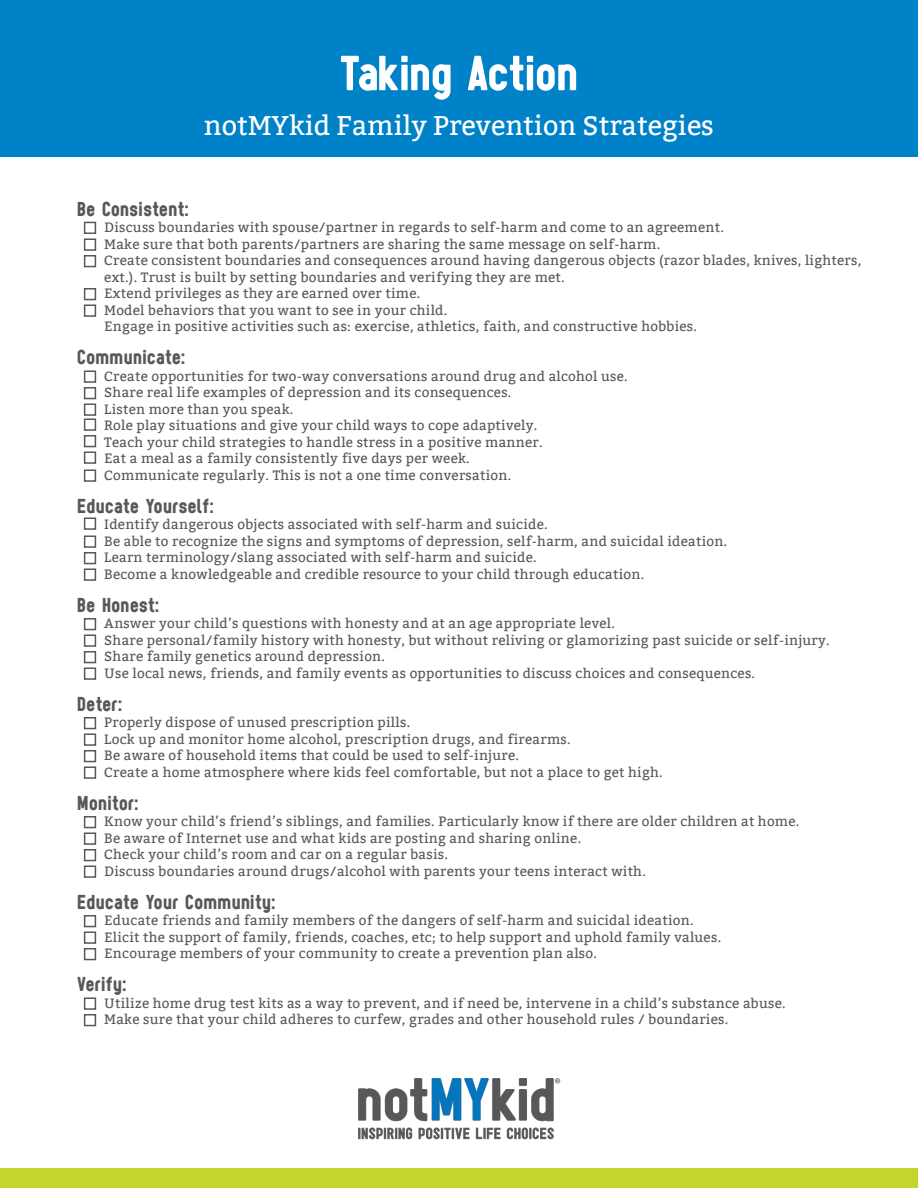
<style>
.page{position:relative;width:918px;height:1188px;background:#fff}
.page>*{position:absolute;margin:0;border:0;box-sizing:border-box;transform-origin:0 0}
.t1{font:51px "Sugo";color:#fff}
.t2{font:27px "Bitter";color:#fff}
.t3{font:21px "Sugo";letter-spacing:.02em;color:#57585a}
.t4{font:13.5px/16.5px "Bitter";letter-spacing:.02em;color:#57585a}
</style>
<div class="page">
<div style="left:0;top:1168px;width:918px;height:20px;background:#c4d62e"></div>
<img style="left:358px;top:1078px;width:203px;height:62px">
<div style="left:0;top:0;width:918px;height:156px;background:#0082c9"></div>
<div style="left:84px;top:222px;width:12px;height:12px;border:2px solid #57585a"></div>
<div style="left:84px;top:238px;width:12px;height:13px;border:2px solid #57585a"></div>
<div style="left:84px;top:255px;width:12px;height:12px;border:2px solid #57585a"></div>
<div style="left:84px;top:288px;width:12px;height:12px;border:2px solid #57585a"></div>
<div style="left:84px;top:304px;width:12px;height:13px;border:2px solid #57585a"></div>
<div style="left:84px;top:370px;width:12px;height:13px;border:2px solid #57585a"></div>
<div style="left:84px;top:387px;width:12px;height:12px;border:2px solid #57585a"></div>
<div style="left:84px;top:404px;width:12px;height:12px;border:2px solid #57585a"></div>
<div style="left:84px;top:418px;width:12px;height:13px;border:2px solid #57585a"></div>
<div style="left:84px;top:435px;width:12px;height:12px;border:2px solid #57585a"></div>
<div style="left:84px;top:452px;width:12px;height:12px;border:2px solid #57585a"></div>
<div style="left:84px;top:470px;width:12px;height:12px;border:2px solid #57585a"></div>
<div style="left:84px;top:518px;width:12px;height:12px;border:2px solid #57585a"></div>
<div style="left:84px;top:536px;width:12px;height:12px;border:2px solid #57585a"></div>
<div style="left:84px;top:552px;width:12px;height:12px;border:2px solid #57585a"></div>
<div style="left:84px;top:568px;width:12px;height:13px;border:2px solid #57585a"></div>
<div style="left:84px;top:618px;width:12px;height:12px;border:2px solid #57585a"></div>
<div style="left:84px;top:634px;width:12px;height:13px;border:2px solid #57585a"></div>
<div style="left:84px;top:651px;width:12px;height:12px;border:2px solid #57585a"></div>
<div style="left:84px;top:668px;width:12px;height:12px;border:2px solid #57585a"></div>
<div style="left:84px;top:717px;width:12px;height:12px;border:2px solid #57585a"></div>
<div style="left:84px;top:734px;width:12px;height:12px;border:2px solid #57585a"></div>
<div style="left:84px;top:750px;width:12px;height:12px;border:2px solid #57585a"></div>
<div style="left:84px;top:766px;width:12px;height:13px;border:2px solid #57585a"></div>
<div style="left:84px;top:816px;width:12px;height:12px;border:2px solid #57585a"></div>
<div style="left:84px;top:832px;width:12px;height:13px;border:2px solid #57585a"></div>
<div style="left:84px;top:849px;width:12px;height:12px;border:2px solid #57585a"></div>
<div style="left:84px;top:866px;width:12px;height:12px;border:2px solid #57585a"></div>
<div style="left:84px;top:915px;width:12px;height:12px;border:2px solid #57585a"></div>
<div style="left:84px;top:932px;width:12px;height:12px;border:2px solid #57585a"></div>
<div style="left:84px;top:948px;width:12px;height:12px;border:2px solid #57585a"></div>
<div style="left:84px;top:998px;width:12px;height:12px;border:2px solid #57585a"></div>
<div style="left:84px;top:1014px;width:12px;height:12px;border:2px solid #57585a"></div>
<p class="t1" style="left:340px;top:42px;width:240px">Taking Action</p>
<p class="t2" style="left:204px;top:110px;width:512px">notMYkid Family Prevention Strategies</p>
<p class="t3" style="left:77px;top:196px;width:113px">Be Consistent:</p>
<p class="t4" style="left:104px;top:220px;width:621px">Discuss boundaries with spouse/partner in regards to self-harm and come to an agreement.</p>
<p class="t4" style="left:104px;top:236px;width:558px">Make sure that both parents/partners are sharing the same message on self-harm.</p>
<p class="t4" style="left:104px;top:253px;width:759px">Create consistent boundaries and consequences around having dangerous objects (razor blades, knives, lighters, ext.). Trust is built by setting boundaries and verifying they are met.</p>
<p class="t4" style="left:104px;top:286px;width:318px">Extend privileges as they are earned over time.</p>
<p class="t4" style="left:104px;top:302px;width:345px">Model behaviors that you want to see in your child.</p>
<p class="t4" style="left:104px;top:319px;width:594px">Engage in positive activities such as: exercise, athletics, faith, and constructive hobbies.</p>
<p class="t3" style="left:77px;top:345px;width:109px">Communicate:</p>
<p class="t4" style="left:104px;top:368px;width:525px">Create opportunities for two-way conversations around drug and alcohol use.</p>
<p class="t4" style="left:104px;top:385px;width:409px">Share real life examples of depression and its consequences.</p>
<p class="t4" style="left:104px;top:401px;width:191px">Listen more than you speak.</p>
<p class="t4" style="left:104px;top:418px;width:435px">Role play situations and give your child ways to cope adaptively.</p>
<p class="t4" style="left:104px;top:434px;width:440px">Teach your child strategies to handle stress in a positive manner.</p>
<p class="t4" style="left:104px;top:451px;width:367px">Eat a meal as a family consistently five days per week.</p>
<p class="t4" style="left:104px;top:467px;width:408px">Communicate regularly. This is not a one time conversation.</p>
<p class="t3" style="left:77px;top:493px;width:138px">Educate Yourself:</p>
<p class="t4" style="left:104px;top:517px;width:445px">Identify dangerous objects associated with self-harm and suicide.</p>
<p class="t4" style="left:104px;top:533px;width:624px">Be able to recognize the signs and symptoms of depression, self-harm, and suicidal ideation.</p>
<p class="t4" style="left:104px;top:550px;width:434px">Learn terminology/slang associated with self-harm and suicide.</p>
<p class="t4" style="left:104px;top:566px;width:541px">Become a knowledgeable and credible resource to your child through education.</p>
<p class="t3" style="left:77px;top:592px;width:83px">Be Honest:</p>
<p class="t4" style="left:104px;top:616px;width:512px">Answer your child’s questions with honesty and at an age appropriate level.</p>
<p class="t4" style="left:104px;top:632px;width:727px">Share personal/family history with honesty, but without reliving or glamorizing past suicide or self-injury.</p>
<p class="t4" style="left:104px;top:649px;width:282px">Share family genetics around depression.</p>
<p class="t4" style="left:104px;top:665px;width:652px">Use local news, friends, and family events as opportunities to discuss choices and consequences.</p>
<p class="t3" style="left:77px;top:691px;width:46px">Deter:</p>
<p class="t4" style="left:104px;top:715px;width:307px">Properly dispose of unused prescription pills.</p>
<p class="t4" style="left:104px;top:731px;width:468px">Lock up and monitor home alcohol, prescription drugs, and firearms.</p>
<p class="t4" style="left:104px;top:748px;width:416px">Be aware of household items that could be used to self-injure.</p>
<p class="t4" style="left:104px;top:764px;width:560px">Create a home atmosphere where kids feel comfortable, but not a place to get high.</p>
<p class="t3" style="left:77px;top:790px;width:63px">Monitor:</p>
<p class="t4" style="left:104px;top:814px;width:697px">Know your child’s friend’s siblings, and families. Particularly know if there are older children at home.</p>
<p class="t4" style="left:104px;top:830px;width:478px">Be aware of Internet use and what kids are posting and sharing online.</p>
<p class="t4" style="left:104px;top:847px;width:345px">Check your child’s room and car on a regular basis.</p>
<p class="t4" style="left:104px;top:863px;width:543px">Discuss boundaries around drugs/alcohol with parents your teens interact with.</p>
<p class="t3" style="left:77px;top:889px;width:199px">Educate Your Community:</p>
<p class="t4" style="left:104px;top:913px;width:591px">Educate friends and family members of the dangers of self-harm and suicidal ideation.</p>
<p class="t4" style="left:104px;top:929px;width:618px">Elicit the support of family, friends, coaches, etc; to help support and uphold family values.</p>
<p class="t4" style="left:104px;top:946px;width:494px">Encourage members of your community to create a prevention plan also.</p>
<p class="t3" style="left:77px;top:972px;width:50px">Verify:</p>
<p class="t4" style="left:104px;top:995px;width:683px">Utilize home drug test kits as a way to prevent, and if need be, intervene in a child’s substance abuse.</p>
<p class="t4" style="left:104px;top:1012px;width:626px">Make sure that your child adheres to curfew, grades and other household rules / boundaries.</p>
</div>
